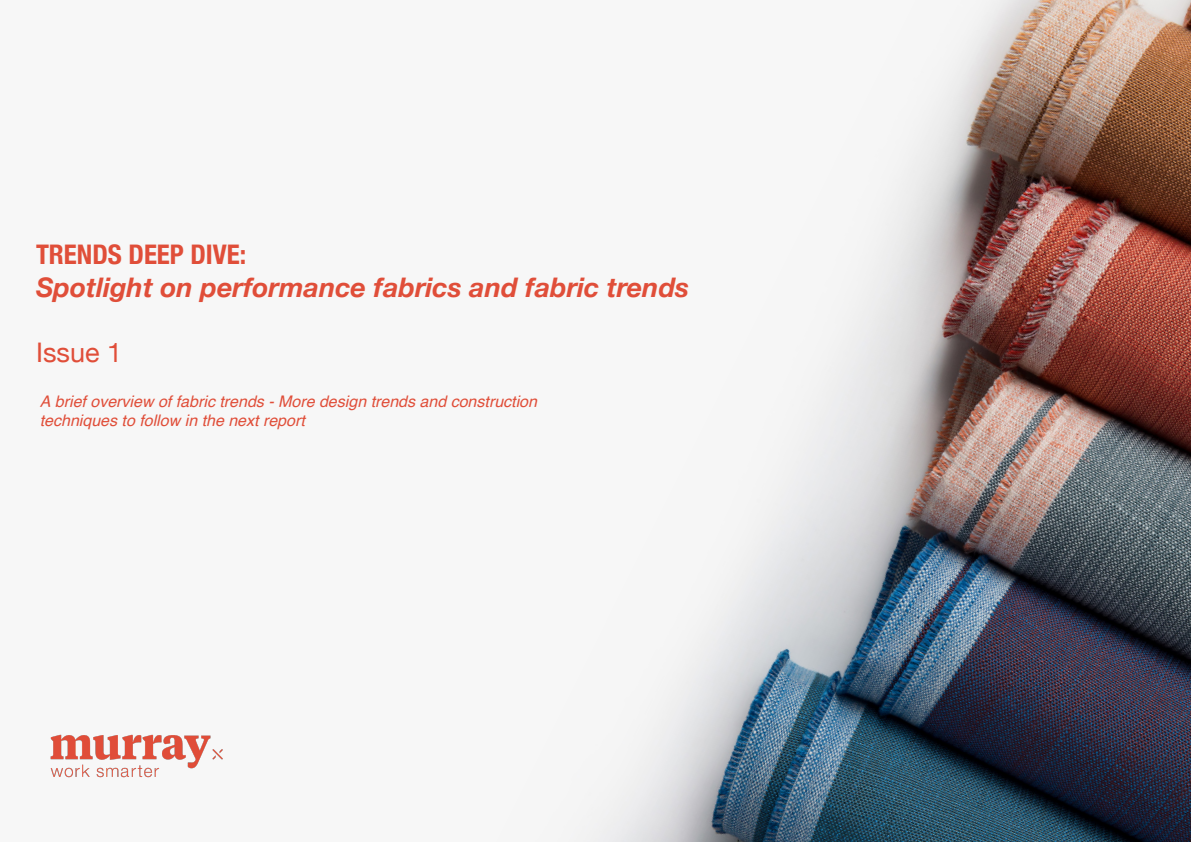
<style>
.page{position:relative;width:1191px;height:842px;background:#f7f7f7}
.page>*{position:absolute;margin:0;border:0;box-sizing:border-box;transform-origin:0 0}
.t1{font:italic 700 27px "Helvetica Neue";color:#e04e39}
.t2{font:700 condensed 27px "Helvetica Neue";color:#e04e39}
.t3{font:27px "Helvetica Neue";color:#e04e39}
.t4{font:italic 16px/19.2px "Helvetica";color:#e04e39}
</style>
<div class="page">
<img style="left:50px;top:734px;width:173px;height:44px">
<img style="left:608px;top:0;width:583px;height:842px">
<h1 class="t2" style="left:36px;top:232px;width:212px">TRENDS DEEP DIVE:</h1>
<h1 class="t1" style="left:36px;top:266px;width:655px">Spotlight on performance fabrics and fabric trends</h1>
<h1 class="t3" style="left:36px;top:333px;width:88px">Issue 1</h1>
<p class="t4" style="left:40px;top:392px;width:499px">A brief overview of fabric trends - More design trends and construction techniques to follow in the next report</p>
</div>
